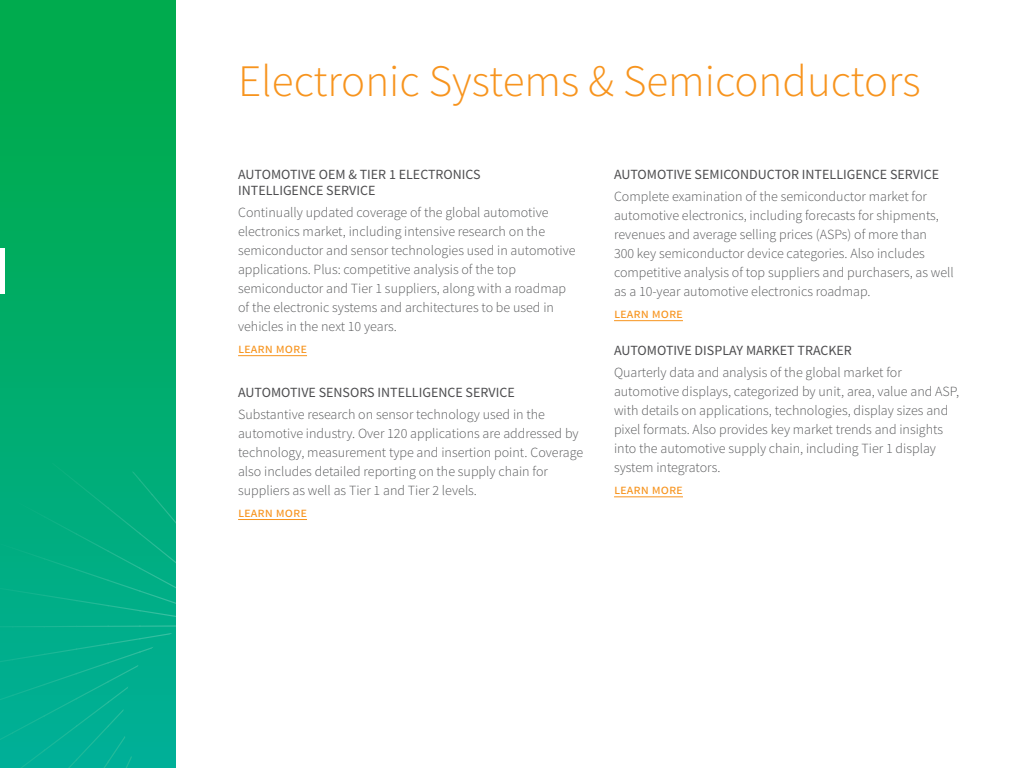
<style>
.page{position:relative;width:1024px;height:768px;background:#fff}
.page>*{position:absolute;margin:0;border:0;box-sizing:border-box;transform-origin:0 0}
.t1{font:300 45px "Source Sans Pro";color:#f7941e}
.t2{font:300 14px/19px "Source Sans Pro";color:#58595b}
.t3{font:14px/16px "Source Sans Pro";color:#4d4d4f}
.t4{font:14px "Source Sans Pro";color:#f7941e}
</style>
<div class="page">
<svg style="left:0;top:0;width:176px;height:768px;background:#00ac61"></svg>
<img style="left:44px;top:463px;width:33px;height:305px">
<img style="left:76px;top:481px;width:32px;height:287px">
<img style="left:0;top:481px;width:13px;height:287px">
<img style="left:12px;top:499px;width:33px;height:269px">
<img style="left:108px;top:471px;width:33px;height:297px">
<img style="left:139px;top:494px;width:37px;height:159px">
<img style="left:139px;top:478px;width:14px;height:17px">
<hr style="left:238px;top:355px;width:69px;height:1px;background:#f7941e">
<hr style="left:238px;top:519px;width:69px;height:1px;background:#f7941e">
<hr style="left:614px;top:320px;width:69px;height:1px;background:#f7941e">
<hr style="left:614px;top:497px;width:69px;height:1px;background:#f7941e">
<hr style="left:0;top:248px;width:4px;height:45px;background:#fff">
<h1 class="t1" style="left:238px;top:54px;width:684px">Electronic Systems &amp; Semiconductors</h1>
<p class="t3" style="left:238px;top:166px;width:244px">AUTOMOTIVE OEM &amp; TIER 1 ELECTRONICS<br>INTELLIGENCE SERVICE</p>
<p class="t2" style="left:238px;top:203px;width:339px">Continually updated coverage of the global automotive electronics market, including intensive research on the semiconductor and sensor technologies used in automotive applications. Plus: competitive analysis of the top semiconductor and Tier 1 suppliers, along with a roadmap of the electronic systems and architectures to be used in vehicles in the next 10 years.</p>
<p class="t4" style="left:238px;top:339px;width:70px">learn more</p>
<p class="t3" style="left:238px;top:384px;width:278px">AUTOMOTIVE SENSORS INTELLIGENCE SERVICE</p>
<p class="t2" style="left:238px;top:405px;width:347px">Substantive research on sensor technology used in the automotive industry. Over 120 applications are addressed by technology, measurement type and insertion point. Coverage also includes detailed reporting on the supply chain for suppliers as well as Tier 1 and Tier 2 levels.</p>
<p class="t4" style="left:238px;top:503px;width:70px">learn more</p>
<p class="t3" style="left:614px;top:166px;width:327px">AUTOMOTIVE SEMICONDUCTOR INTELLIGENCE SERVICE</p>
<p class="t2" style="left:614px;top:187px;width:341px">Complete examination of the semiconductor market for automotive electronics, including forecasts for shipments, revenues and average selling prices (ASPs) of more than<br>300 key semiconductor device categories. Also includes competitive analysis of top suppliers and purchasers, as well as a 10-year automotive electronics roadmap.</p>
<p class="t4" style="left:614px;top:304px;width:70px">learn more</p>
<p class="t3" style="left:614px;top:343px;width:239px">AUTOMOTIVE DISPLAY MARKET TRACKER</p>
<p class="t2" style="left:614px;top:363px;width:347px">Quarterly data and analysis of the global market for automotive displays, categorized by unit, area, value and ASP, with details on applications, technologies, display sizes and pixel formats. Also provides key market trends and insights into the automotive supply chain, including Tier 1 display system integrators.</p>
<p class="t4" style="left:614px;top:480px;width:70px">learn more</p>
</div>
